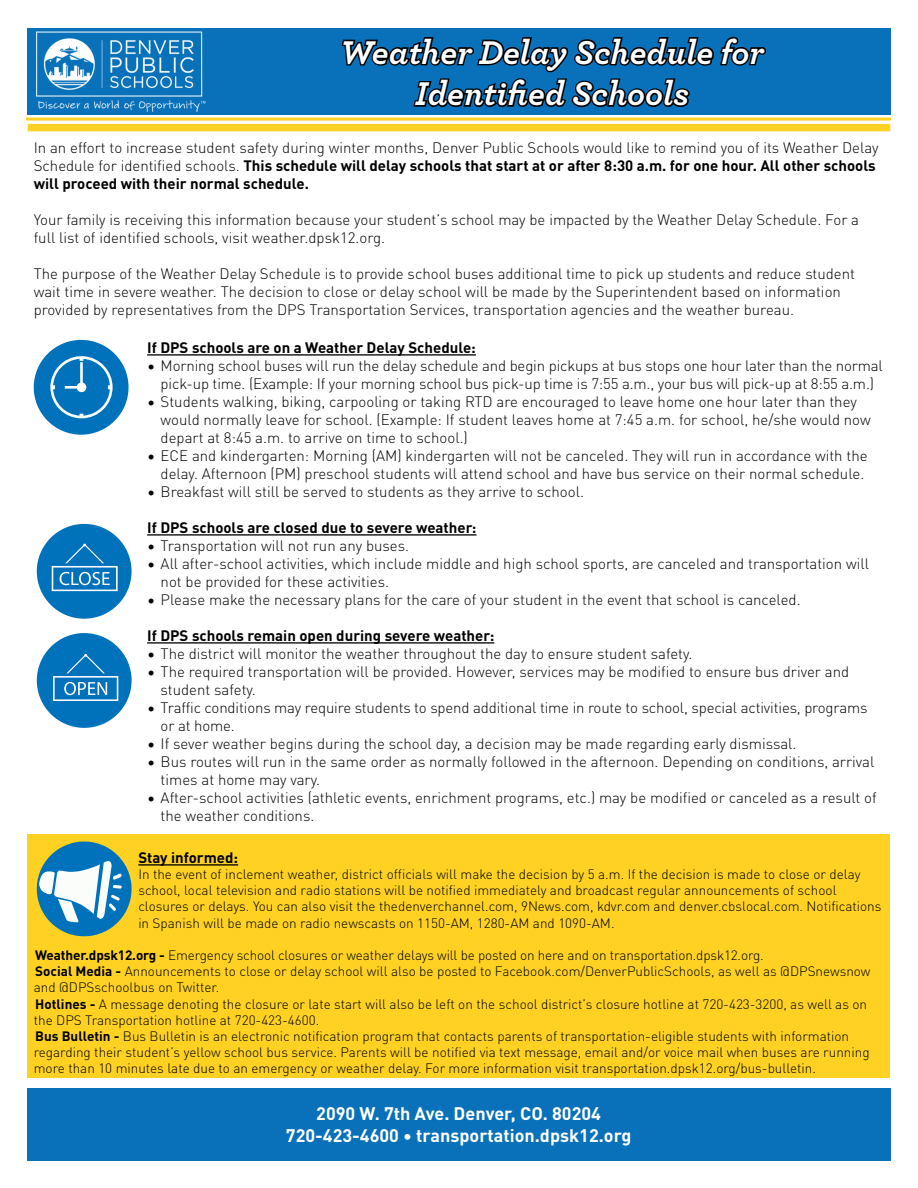
<style>
.page{position:relative;width:918px;height:1188px;background:#fff}
.page>*{position:absolute;margin:0;border:0;box-sizing:border-box;transform-origin:0 0}
.t1{font:italic 700 34.5px/41.4px "Archer Pro";color:#fff;text-align:center}
.t2{font:700 18px/21.6px "DIN Pro";color:#fff;text-align:center}
.t3{font:300 15px/18px "DIN Pro";color:#000}
.t4{font:700 15px "DIN Pro";color:#000}
.t5{font:300 13.5px/16.2px "DIN Pro";color:#000}
.s1{font-weight:700}
</style>
<div class="page">
<div style="left:28px;top:834px;width:862px;height:243px;background:#fed123"></div>
<svg style="left:36px;top:841px;width:96px;height:96px"></svg>
<div style="left:34px;top:340px;width:95px;height:95px;background:#0072bc;border-radius:50%"></div>
<svg style="left:50px;top:356px;width:63px;height:62px"></svg>
<div style="left:37px;top:633px;width:95px;height:95px;background:#0072bc;border-radius:50%"></div>
<svg style="left:53px;top:654px;width:65px;height:47px"></svg>
<div style="left:37px;top:524px;width:95px;height:95px;background:#0072bc;border-radius:50%"></div>
<svg style="left:52px;top:544px;width:66px;height:47px"></svg>
<hr style="left:147px;top:354px;width:329px;height:2px;background:#000">
<hr style="left:147px;top:534px;width:330px;height:2px;background:#000">
<hr style="left:147px;top:642px;width:347px;height:2px;background:#000">
<hr style="left:138px;top:864px;width:100px;height:2px;background:#000">
<div style="left:27px;top:1088px;width:864px;height:72px;background:#0871b9"></div>
<div style="left:27px;top:28px;width:864px;height:86px;background:#0871b9"></div>
<svg style="left:341px;top:36px;width:425px;height:72px"></svg>
<img style="left:36px;top:31px;width:170px;height:81px">
<div style="left:28px;top:124px;width:862px;height:7px;background:#fed123"></div>
<hr style="left:26px;top:118px;width:865px;height:3px;background:#fed123">
<h1 class="t1" style="left:340px;top:29px;width:425px">Weather Delay Schedule for<br>Identified Schools</h1>
<p class="t3" style="left:34px;top:138px;width:846px">In an effort to increase student safety during winter months, Denver Public Schools would like to remind you of its Weather Delay<br>Schedule for identified schools. <span class="s1">This schedule will delay schools that start at or after 8:30 a.m. for one hour. All other schools will proceed with their normal schedule.</span></p>
<p class="t3" style="left:34px;top:210px;width:827px">Your family is receiving this information because your student’s school may be impacted by the Weather Delay Schedule. For a full list of identified schools, visit weather.dpsk12.org.</p>
<p class="t3" style="left:34px;top:264px;width:823px">The purpose of the Weather Delay Schedule is to provide school buses additional time to pick up students and reduce student wait time in severe weather. The decision to close or delay school will be made by the Superintendent based on information provided by representatives from the DPS Transportation Services, transportation agencies and the weather bureau.</p>
<p class="t4" style="left:147px;top:336px;width:330px">If DPS schools are on a Weather Delay Schedule:</p>
<p class="t3" style="left:147px;top:356px;width:737px;text-align:center">• Morning school buses will run the delay schedule and begin pickups at bus stops one hour later than the normal pick-up time. (Example: If your morning school bus pick-up time is 7:55 a.m., your bus will pick-up at 8:55 a.m.)</p>
<p class="t3" style="left:161px;top:392px;width:712px;text-indent:-14px">• Students walking, biking, carpooling or taking RTD are encouraged to leave home one hour later than they would normally leave for school. (Example: If student leaves home at 7:45 a.m. for school, he/she would now depart at 8:45 a.m. to arrive on time to school.)</p>
<p class="t3" style="left:147px;top:446px;width:722px;text-align:right">• ECE and kindergarten: Morning (AM) kindergarten will not be canceled. They will run in accordance with the delay. Afternoon (PM) preschool students will attend school and have bus service on their normal schedule.</p>
<p class="t3" style="left:147px;top:482px;width:438px">• Breakfast will still be served to students as they arrive to school.</p>
<p class="t4" style="left:147px;top:516px;width:331px">If DPS schools are closed due to severe weather:</p>
<p class="t3" style="left:147px;top:536px;width:264px">• Transportation will not run any buses.</p>
<p class="t3" style="left:161px;top:554px;width:710px;text-indent:-14px">• All after-school activities, which include middle and high school sports, are canceled and transportation will not be provided for these activities.</p>
<p class="t3" style="left:147px;top:590px;width:655px">• Please make the necessary plans for the care of your student in the event that school is canceled.</p>
<p class="t4" style="left:147px;top:624px;width:349px">If DPS schools remain open during severe weather:</p>
<p class="t3" style="left:147px;top:644px;width:547px">• The district will monitor the weather throughout the day to ensure student safety.</p>
<p class="t3" style="left:161px;top:662px;width:690px;text-indent:-14px">• The required transportation will be provided. However, services may be modified to ensure bus driver and student safety.</p>
<p class="t3" style="left:161px;top:698px;width:708px;text-indent:-14px">• Traffic conditions may require students to spend additional time in route to school, special activities, programs or at home.</p>
<p class="t3" style="left:147px;top:734px;width:651px">• If sever weather begins during the school day, a decision may be made regarding early dismissal.</p>
<p class="t3" style="left:161px;top:752px;width:715px;text-indent:-14px">• Bus routes will run in the same order as normally followed in the afternoon. Depending on conditions, arrival times at home may vary.</p>
<p class="t3" style="left:161px;top:788px;width:717px;text-indent:-14px">• After-school activities (athletic events, enrichment programs, etc.) may be modified or canceled as a result of the weather conditions.</p>
<p class="t4" style="left:138px;top:846px;width:101px">Stay informed:</p>
<p class="t5" style="left:138px;top:865px;width:745px">In the event of inclement weather, district officials will make the decision by 5 a.m. If the decision is made to close or delay school, local television and radio stations will be notified immediately and broadcast regular announcements of school closures or delays. You can also visit the thedenverchannel.com, 9News.com, kdvr.com and denver.cbslocal.com. Notifications in Spanish will be made on radio newscasts on 1150-AM, 1280-AM and 1090-AM.</p>
<p class="t5" style="left:34px;top:946px;width:838px"><span class="s1">Weather.dpsk12.org -</span> Emergency school closures or weather delays will be posted on here and on transportation.dpsk12.org.<br><span class="s1">Social Media -</span> Announcements to close or delay school will also be posted to Facebook.com/DenverPublicSchools, as well as @DPSnewsnow and @DPSschoolbus on Twitter.<br><span class="s1">Hotlines -</span> A message denoting the closure or late start will also be left on the school district’s closure hotline at 720-423-3200, as well as on the DPS Transportation hotline at 720-423-4600.<br><span class="s1">Bus Bulletin -</span> Bus Bulletin is an electronic notification program that contacts parents of transportation-eligible students with information regarding their student’s yellow school bus service. Parents will be notified via text message, email and/or voice mail when buses are running more than 10 minutes late due to an emergency or weather delay. For more information visit transportation.dpsk12.org/bus-bulletin.</p>
<p class="t2" style="left:286px;top:1102px;width:347px">2090 W. 7th Ave. Denver, CO. 80204<br>720-423-4600 • transportation.dpsk12.org</p>
</div>
